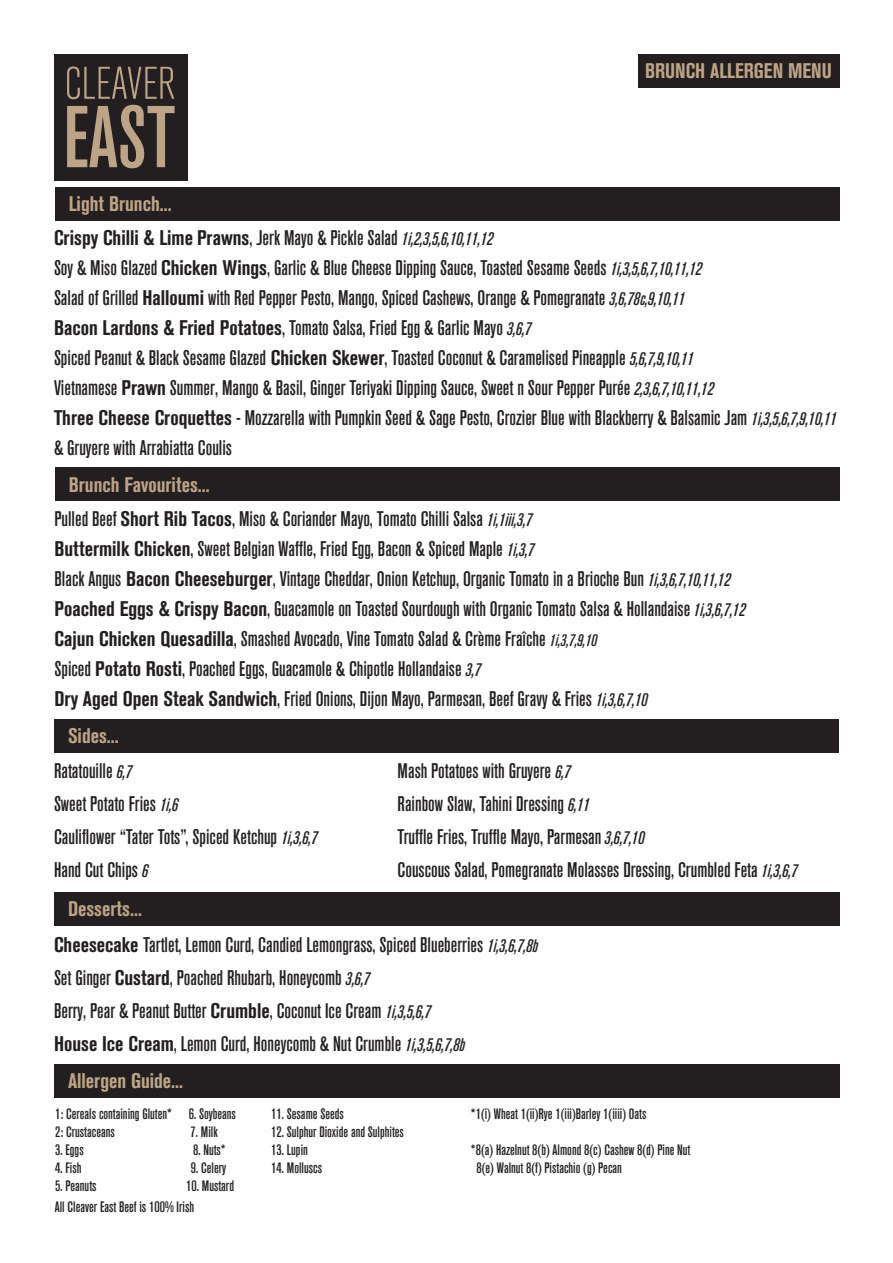
<style>
.page{position:relative;width:893px;height:1263px;background:#fff}
.page>*{position:absolute;margin:0;border:0;box-sizing:border-box;transform-origin:0 0}
.t1{font:21px "Akzidenz Grotesk BQ Md Cnd Alt";color:#231f20}
.t2{font:21px "Akzidenz Grotesk BQ Bd Cnd Alt";color:#bda486}
.t3{font:21px "Akzidenz Grotesk BQ Bd Cnd Alt";color:#231f20}
.t4{font:500 condensed 15px "Akzidenz Grotesk BQ";color:#231f20}
.t5{font:15px "Akzidenz Grotesk BQ Md Cnd Alt";color:#231f20}
.s1{font-family:"Akzidenz Grotesk BQ Md Cnd Alt"}
.s2{font-family:"Akzidenz Grotesk BQ Md Cnd It Alt";font-size:18px}
.s3{font-family:"Akzidenz Grotesk BQ Bd Cnd Alt"}
.s4{font-family:"Akzidenz Grotesk BQ Md Cnd It Alt";font-size:16.5px}
</style>
<div class="page">
<div style="left:54px;top:54px;width:133px;height:126px;background:#231f20"></div>
<svg style="left:67px;top:66px;width:107px;height:33px"></svg>
<svg style="left:67px;top:105px;width:108px;height:63px"></svg>
<div style="left:638px;top:54px;width:201px;height:33px;background:#231f20"></div>
<div style="left:55px;top:468px;width:785px;height:33px;background:#231f20"></div>
<div style="left:55px;top:187px;width:785px;height:34px;background:#231f20"></div>
<div style="left:54px;top:719px;width:785px;height:34px;background:#231f20"></div>
<div style="left:54px;top:892px;width:786px;height:33px;background:#231f20"></div>
<div style="left:54px;top:1064px;width:786px;height:34px;background:#231f20"></div>
<p class="t2" style="left:69px;top:192px;width:104px">Light Brunch...</p>
<p class="t2" style="left:645px;top:59px;width:188px">BRUNCH ALLERGEN MENU</p>
<p class="t3" style="left:54px;top:225px;width:441px">Crispy Chilli &amp; Lime Prawns<span class="s1">, Jerk Mayo &amp; Pickle Salad</span> <span class="s2">1i,2,3,5,6,10,11,12</span></p>
<p class="t1" style="left:54px;top:255px;width:649px">Soy &amp; Miso Glazed <span class="s3">Chicken Wings</span>, Garlic &amp; Blue Cheese Dipping Sauce, Toasted Sesame Seeds <span class="s2">1i,3,5,6,7,10,11,12</span></p>
<p class="t1" style="left:54px;top:285px;width:632px">Salad of Grilled <span class="s3">Halloumi</span> with Red Pepper Pesto, Mango, Spiced Cashews, Orange &amp; Pomegranate <span class="s2">3,6,78c,9,10,11</span></p>
<p class="t1" style="left:54px;top:315px;width:479px"><span class="s3">Bacon Lardons &amp; Fried Potatoes</span>, Tomato Salsa, Fried Egg &amp; Garlic Mayo <span class="s2">3,6,7</span></p>
<p class="t1" style="left:54px;top:345px;width:641px">Spiced Peanut &amp; Black Sesame Glazed <span class="s3">Chicken Skewer</span>, Toasted Coconut &amp; Caramelised Pineapple <span class="s2">5,6,7,9,10,11</span></p>
<p class="t1" style="left:54px;top:375px;width:661px">Vietnamese <span class="s3">Prawn</span> Summer, Mango &amp; Basil, Ginger Teriyaki Dipping Sauce, Sweet n Sour Pepper Purée <span class="s2">2,3,6,7,10,11,12</span></p>
<p class="t1" style="left:54px;top:405px;width:784px"><span class="s3">Three Cheese Croquettes</span> - Mozzarella with Pumpkin Seed &amp; Sage Pesto, Crozier Blue with Blackberry &amp; Balsamic Jam <span class="s2">1i,3,5,6,7,9,10,11</span></p>
<p class="t1" style="left:54px;top:435px;width:180px">&amp; Gruyere with Arrabiatta Coulis</p>
<p class="t2" style="left:69px;top:472px;width:142px">Brunch Favourites...</p>
<p class="t1" style="left:55px;top:507px;width:479px">Pulled Beef <span class="s3">Short Rib Tacos</span>, Miso &amp; Coriander Mayo, Tomato Chilli Salsa <span class="s2">1i,1iii,3,7</span></p>
<p class="t1" style="left:55px;top:537px;width:481px"><span class="s3">Buttermilk Chicken</span>, Sweet Belgian Waffle, Fried Egg, Bacon &amp; Spiced Maple <span class="s2">1i,3,7</span></p>
<p class="t1" style="left:55px;top:567px;width:677px">Black Angus <span class="s3">Bacon Cheeseburger</span>, Vintage Cheddar, Onion Ketchup, Organic Tomato in a Brioche Bun <span class="s2">1i,3,6,7,10,11,12</span></p>
<p class="t1" style="left:55px;top:597px;width:692px"><span class="s3">Poached Eggs &amp; Crispy Bacon</span>, Guacamole on Toasted Sourdough with Organic Tomato Salsa &amp; Hollandaise <span class="s2">1i,3,6,7,12</span></p>
<p class="t1" style="left:55px;top:627px;width:544px"><span class="s3">Cajun Chicken Quesadilla</span>, Smashed Avocado, Vine Tomato Salad &amp; Crème Fraîche <span class="s4">1i,3,7,9,10</span></p>
<p class="t1" style="left:55px;top:657px;width:428px">Spiced <span class="s3">Potato Rosti</span>, Poached Eggs, Guacamole &amp; Chipotle Hollandaise <span class="s2">3,7</span></p>
<p class="t1" style="left:55px;top:687px;width:595px"><span class="s3">Dry Aged Open Steak Sandwich</span>, Fried Onions, Dijon Mayo, Parmesan, Beef Gravy &amp; Fries <span class="s2">1i,3,6,7,10</span></p>
<p class="t2" style="left:68px;top:724px;width:52px">Sides...</p>
<p class="t1" style="left:54px;top:758px;width:79px">Ratatouille <span class="s2">6,7</span></p>
<p class="t1" style="left:54px;top:791px;width:126px">Sweet Potato Fries <span class="s2">1i,6</span></p>
<p class="t1" style="left:54px;top:824px;width:265px">Cauliflower “Tater Tots”, Spiced Ketchup <span class="s2">1i,3,6,7</span></p>
<p class="t1" style="left:54px;top:857px;width:96px">Hand Cut Chips <span class="s2">6</span></p>
<p class="t2" style="left:68px;top:896px;width:75px">Desserts...</p>
<p class="t1" style="left:398px;top:758px;width:174px">Mash Potatoes with Gruyere <span class="s2">6,7</span></p>
<p class="t1" style="left:398px;top:791px;width:193px">Rainbow Slaw, Tahini Dressing <span class="s2">6,11</span></p>
<p class="t1" style="left:398px;top:824px;width:248px">Truffle Fries, Truffle Mayo, Parmesan <span class="s2">3,6,7,10</span></p>
<p class="t1" style="left:398px;top:857px;width:401px">Couscous Salad, Pomegranate Molasses Dressing, Crumbled Feta <span class="s2">1i,3,6,7</span></p>
<p class="t1" style="left:54px;top:933px;width:486px"><span class="s3">Cheesecake</span> Tartlet, Lemon Curd, Candied Lemongrass, Spiced Blueberries <span class="s2">1i,3,6,7,8b</span></p>
<p class="t1" style="left:54px;top:966px;width:317px">Set Ginger <span class="s3">Custard</span>, Poached Rhubarb, Honeycomb <span class="s2">3,6,7</span></p>
<p class="t1" style="left:54px;top:999px;width:378px">Berry, Pear &amp; Peanut Butter <span class="s3">Crumble</span>, Coconut Ice Cream <span class="s2">1i,3,5,6,7</span></p>
<p class="t1" style="left:54px;top:1032px;width:413px"><span class="s3">House Ice Cream</span>, Lemon Curd, Honeycomb &amp; Nut Crumble <span class="s2">1i,3,5,6,7,8b</span></p>
<p class="t2" style="left:68px;top:1069px;width:117px">Allergen Guide...</p>
<p class="t4" style="left:55px;top:1106px;width:182px">1: Cereals containing Gluten* 6. Soybeans</p>
<p class="t4" style="left:271px;top:1106px;width:74px">11. Sesame Seeds</p>
<p class="t4" style="left:55px;top:1124px;width:61px">2: Crustaceans</p>
<p class="t4" style="left:191px;top:1124px;width:29px">7. Milk</p>
<p class="t4" style="left:271px;top:1124px;width:134px">12. Sulphur Dioxide and Sulphites</p>
<p class="t4" style="left:55px;top:1142px;width:30px">3. Eggs</p>
<p class="t4" style="left:193px;top:1142px;width:34px">8. Nuts*</p>
<p class="t4" style="left:271px;top:1142px;width:38px">13. Lupin</p>
<p class="t4" style="left:55px;top:1160px;width:28px">4. Fish</p>
<p class="t4" style="left:191px;top:1160px;width:37px">9. Celery</p>
<p class="t4" style="left:271px;top:1160px;width:52px">14. Molluscs</p>
<p class="t4" style="left:55px;top:1178px;width:43px">5. Peanuts</p>
<p class="t4" style="left:186px;top:1178px;width:49px">10. Mustard</p>
<p class="t4" style="left:55px;top:1199px;width:141px">All Cleaver East Beef is 100% Irish</p>
<p class="t5" style="left:471px;top:1106px;width:177px">*1(i) Wheat 1(ii)Rye 1(iii)Barley 1(iiii) Oats</p>
<p class="t5" style="left:471px;top:1142px;width:221px">*8(a) Hazelnut 8(b) Almond 8(c) Cashew 8(d) Pine Nut</p>
<p class="t5" style="left:476px;top:1160px;width:147px">8(e) Walnut 8(f) Pistachio (g) Pecan</p>
</div>
